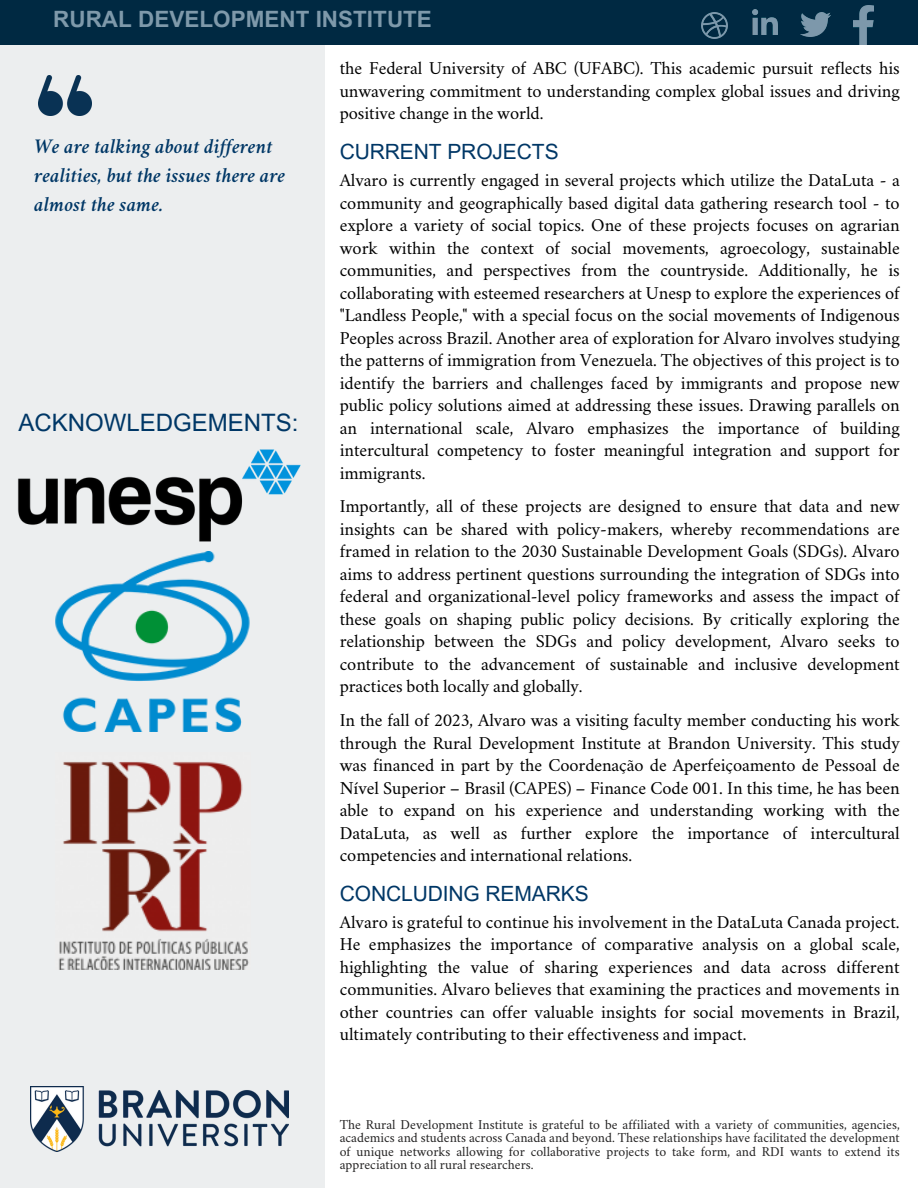
<style>
.page{position:relative;width:918px;height:1188px;background:#fff}
.page>*{position:absolute;margin:0;border:0;box-sizing:border-box;transform-origin:0 0}
.t1{font:24px "Arial MT Pro";color:#003766}
.t2{font:700 22.5px "Arial MT Pro";color:#7e99aa}
.t3{font:italic 600 21px/29.2px "Crimson";color:#003766}
.t4{font:21px "Arial MT Pro";letter-spacing:-.005em;color:#003766}
.t5{font:18px/22.5px "Crimson";letter-spacing:-.005em;color:#000;text-align:justify}
.t6{font:13.5px/13.5px "Crimson";color:#242323;text-align:justify}
</style>
<div class="page">
<div style="left:0;top:12px;width:325px;height:1176px;background:#eceeef"></div>
<div style="left:0;top:0;width:918px;height:44px;background:#002942"></div>
<img style="left:38px;top:75px;width:53px;height:41px">
<img style="left:701px;top:12px;width:26px;height:26px">
<img style="left:801px;top:12px;width:29px;height:25px">
<img style="left:854px;top:6px;width:20px;height:38px">
<img style="left:752px;top:9px;width:25px;height:25px">
<img style="left:31px;top:1086px;width:257px;height:65px">
<img style="left:59px;top:761px;width:190px;height:209px">
<img style="left:17px;top:449px;width:284px;height:93px">
<img style="left:55px;top:552px;width:195px;height:180px">
<h4 class="t2" style="left:53px;top:11px;width:380px">RURAL DEVELOPMENT INSTITUTE</h4>
<h4 class="t3" style="left:34px;top:134px;width:253px">We are talking about different realities, but the issues there are almost the same.</h4>
<h4 class="t1" style="left:19px;top:413px;width:281px">ACKNOWLEDGEMENTS:</h4>
<p class="t5" style="left:340px;top:59px;width:562px">the Federal University of ABC (UFABC). This academic pursuit reflects his unwavering commitment to understanding complex global issues and driving positive change in the world.</p>
<h3 class="t4" style="left:340px;top:144px;width:220px">CURRENT PROJECTS</h3>
<h3 class="t5" style="left:340px;top:171px;width:562px">Alvaro is currently engaged in several projects which utilize the DataLuta - a community and geographically based digital data gathering research tool - to explore a variety of social topics. One of these projects focuses on agrarian work within the context of social movements, agroecology, sustainable communities, and perspectives from the countryside. Additionally, he is collaborating with esteemed researchers at Unesp to explore the experiences of "Landless People," with a special focus on the social movements of Indigenous Peoples across Brazil. Another area of exploration for Alvaro involves studying the patterns of immigration from Venezuela. The objectives of this project is to identify the barriers and challenges faced by immigrants and propose new public policy solutions aimed at addressing these issues. Drawing parallels on an international scale, Alvaro emphasizes the importance of building intercultural competency to foster meaningful integration and support for immigrants.</h3>
<h2 class="t5" style="left:340px;top:497px;width:562px">Importantly, all of these projects are designed to ensure that data and new insights can be shared with policy-makers, whereby recommendations are framed in relation to the 2030 Sustainable Development Goals (SDGs). Alvaro aims to address pertinent questions surrounding the integration of SDGs into federal and organizational-level policy frameworks and assess the impact of these goals on shaping public policy decisions. By critically exploring the relationship between the SDGs and policy development, Alvaro seeks to contribute to the advancement of sustainable and inclusive development practices both locally and globally.</h2>
<p class="t5" style="left:340px;top:711px;width:562px">In the fall of 2023, Alvaro was a visiting faculty member conducting his work through the Rural Development Institute at Brandon University. This study was financed in part by the Coordenação de Aperfeiçoamento de Pessoal de Nível Superior – Brasil (CAPES) – Finance Code 001. In this time, he has been able to expand on his experience and understanding working with the DataLuta, as well as further explore the importance of intercultural competencies and international relations.</p>
<p class="t4" style="left:340px;top:886px;width:251px">CONCLUDING REMARKS</p>
<p class="t5" style="left:340px;top:913px;width:561px">Alvaro is grateful to continue his involvement in the DataLuta Canada project.<br>He emphasizes the importance of comparative analysis on a global scale, highlighting the value of sharing experiences and data across different communities. Alvaro believes that examining the practices and movements in other countries can offer valuable insights for social movements in Brazil, ultimately contributing to their effectiveness and impact.</p>
<p class="t6" style="left:340px;top:1119px;width:561px">The Rural Development Institute is grateful to be affiliated with a variety of communities, agencies, academics and students across Canada and beyond. These relationships have facilitated the development of unique networks allowing for collaborative projects to take form, and RDI wants to extend its appreciation to all rural researchers.</p>
</div>
